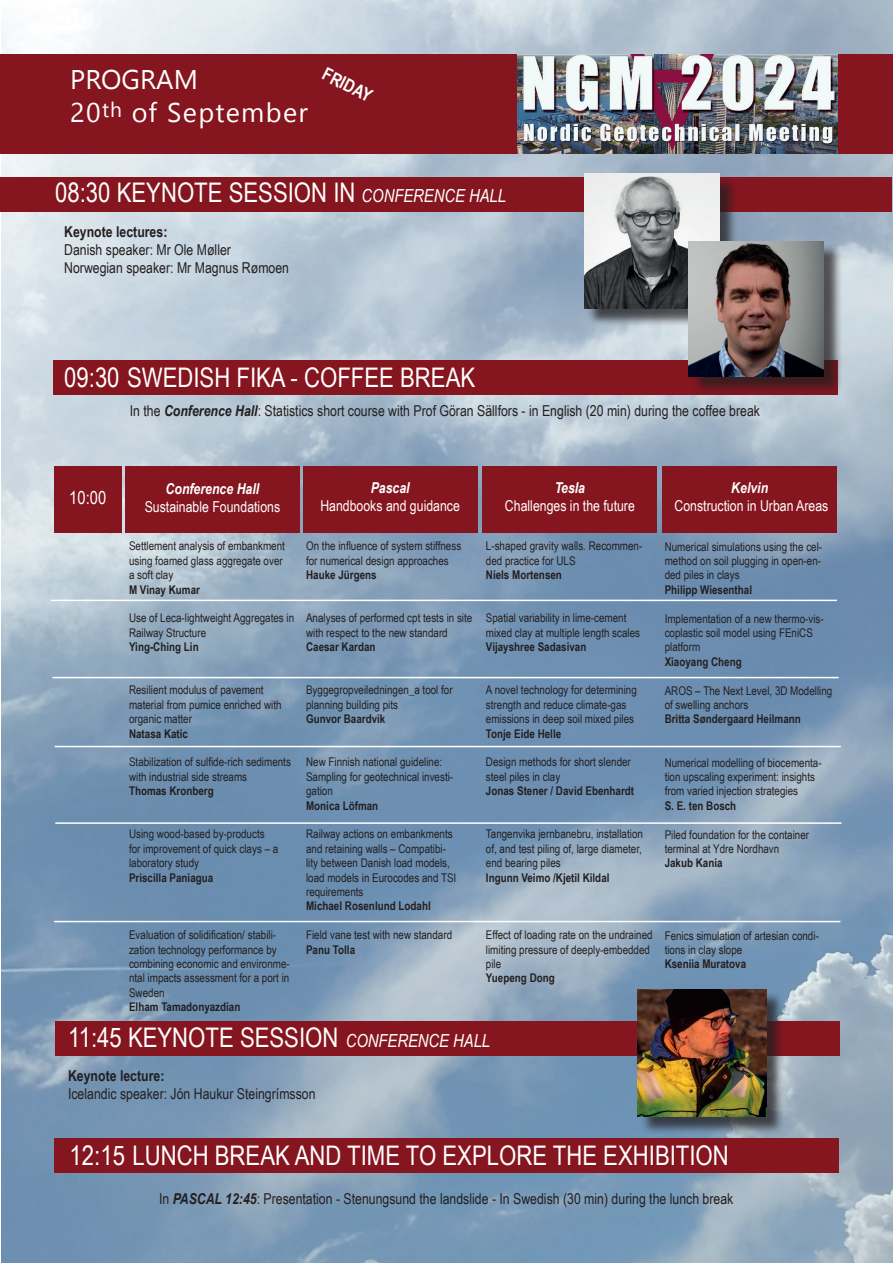
<style>
.page{position:relative;width:893px;height:1263px;background:#fff}
.page>*{position:absolute;margin:0;border:0;box-sizing:border-box;transform-origin:0 0}
.t1{font:27px "Arial Narrow";color:#fff}
.t2{font:700 18px "Arial Narrow";color:#fff}
.t3{font:18px "Arial Narrow";color:#fff}
.t4{font:15px/18px "Arial Narrow";color:#231f20}
.t5{font:15px "Arial Narrow";color:#fff}
.t6{font:700 15px "Arial Narrow";color:#231f20}
.t7{font:italic 700 15px "Arial Narrow";color:#fff}
.t8{font:12px/14.4px "Arial Narrow";color:#231f20}
.t9{font:700 12px "Arial Narrow";color:#231f20}
.s1{font-style:italic;font-size:18px}
.s2{font-weight:700;font-style:italic}
</style>
<div class="page">
<img style="left:0;top:0;width:893px;height:1263px">
<div style="left:55px;top:1022px;width:785px;height:34px;background:#85151f"></div>
<hr style="left:0;top:54px;width:1px;height:99px;background:#85151f">
<div style="left:2px;top:54px;width:891px;height:99px;background:#85151f"></div>
<div style="left:0;top:177px;width:892px;height:35px;background:#85151f"></div>
<div style="left:586px;top:176px;width:152px;height:152px;background:#231f20;opacity:.75"></div>
<img style="left:584px;top:174px;width:135px;height:135px">
<div style="left:53px;top:361px;width:785px;height:34px;background:#85151f"></div>
<div style="left:125px;top:467px;width:175px;height:66px;background:#85151f"></div>
<div style="left:303px;top:467px;width:174px;height:66px;background:#85151f"></div>
<div style="left:483px;top:467px;width:174px;height:66px;background:#85151f"></div>
<div style="left:663px;top:467px;width:174px;height:66px;background:#85151f"></div>
<div style="left:54px;top:467px;width:68px;height:66px;background:#85151f"></div>
<hr style="left:51px;top:600px;width:786px;height:1px;background:#fff">
<hr style="left:52px;top:677px;width:787px;height:1px;background:#fff">
<hr style="left:55px;top:746px;width:786px;height:1px;background:#fff">
<hr style="left:55px;top:822px;width:786px;height:2px;background:#fff">
<div style="left:54px;top:1138px;width:785px;height:34px;background:#85151f"></div>
<img style="left:518px;top:54px;width:320px;height:99px">
<div style="left:640px;top:991px;width:145px;height:144px;background:#231f20;opacity:.75"></div>
<img style="left:638px;top:989px;width:128px;height:128px">
<div style="left:691px;top:243px;width:151px;height:152px;background:#231f20;opacity:.75"></div>
<img style="left:689px;top:241px;width:135px;height:135px">
<hr style="left:54px;top:921px;width:786px;height:1px;background:#fff">
<h2 class="t2" style="left:330px;top:61px;width:55px;rotate:27deg">FRIDAY</h2>
<h1 class="t1" style="left:55px;top:173px;width:452px">08:30 KEYNOTE SESSION IN <span class="s1">CONFERENCE HALL</span></h1>
<p class="t6" style="left:64px;top:220px;width:105px">Keynote lectures:</p>
<p class="t4" style="left:64px;top:240px;width:226px">Danish speaker: Mr Ole Møller<br>Norwegian speaker: Mr Magnus Rømoen</p>
<h1 class="t1" style="left:64px;top:358px;width:412px">09:30 SWEDISH FIKA - COFFEE BREAK</h1>
<p class="t4" style="left:130px;top:402px;width:632px">In the <span class="s2">Conference Hall</span>: Statistics short course with Prof Göran Sällfors - in English (20 min) during the coffee break</p>
<h2 class="t3" style="left:69px;top:484px;width:38px">10:00</h2>
<p class="t7" style="left:166px;top:477px;width:95px">Conference Hall</p>
<p class="t5" style="left:145px;top:495px;width:137px">Sustainable Foundations</p>
<p class="t8" style="left:129px;top:538px;width:157px">Settlement analysis of embankment using foamed glass aggregate over a soft clay</p>
<p class="t9" style="left:129px;top:580px;width:72px">M Vinay Kumar</p>
<p class="t8" style="left:129px;top:610px;width:167px">Use of Leca-lightweight Aggregates in<br>Railway Structure</p>
<p class="t9" style="left:129px;top:638px;width:71px">Ying-Ching Lin</p>
<p class="t8" style="left:129px;top:682px;width:154px">Resilient modulus of pavement material from pumice enriched with organic matter</p>
<p class="t9" style="left:129px;top:724px;width:61px">Natasa Katic</p>
<p class="t8" style="left:129px;top:754px;width:163px">Stabilization of sulfide-rich sediments with industrial side streams</p>
<p class="t9" style="left:129px;top:782px;width:86px">Thomas Kronberg</p>
<p class="t8" style="left:129px;top:826px;width:151px">Using wood-based by-products for improvement of quick clays – a laboratory study</p>
<p class="t9" style="left:129px;top:868px;width:86px">Priscilla Paniagua</p>
<p class="t8" style="left:129px;top:927px;width:162px">Evaluation of solidification/ stabili&shy;zation technology performance by combining economic and environme&shy;ntal impacts assessment for a port in<br>Sweden</p>
<p class="t9" style="left:129px;top:998px;width:113px">Elham Tamadonyazdian</p>
<p class="t7" style="left:371px;top:476px;width:40px">Pascal</p>
<p class="t5" style="left:320px;top:494px;width:141px">Handbooks and guidance</p>
<p class="t8" style="left:306px;top:538px;width:157px">On the influence of system stiffness for numerical design approaches</p>
<p class="t9" style="left:306px;top:566px;width:72px">Hauke Jürgens</p>
<p class="t8" style="left:306px;top:610px;width:168px">Analyses of performed cpt tests in site with respect to the new standard</p>
<p class="t9" style="left:306px;top:638px;width:71px">Caesar Kardan</p>
<p class="t8" style="left:306px;top:682px;width:148px">Byggegropveiledningen_a tool for planning building pits</p>
<p class="t9" style="left:306px;top:710px;width:81px">Gunvor Baardvik</p>
<p class="t8" style="left:306px;top:754px;width:149px">New Finnish national guideline:<br>Sampling for geotechnical investi&shy;gation</p>
<p class="t9" style="left:306px;top:796px;width:74px">Monica Löfman</p>
<p class="t8" style="left:306px;top:826px;width:152px">Railway actions on embankments and retaining walls – Compatibi&shy;lity between Danish load models, load models in Eurocodes and TSI requirements</p>
<p class="t9" style="left:306px;top:897px;width:126px">Michael Rosenlund Lodahl</p>
<p class="t8" style="left:306px;top:927px;width:148px">Field vane test with new standard</p>
<p class="t9" style="left:306px;top:940px;width:51px">Panu Tolla</p>
<p class="t7" style="left:555px;top:476px;width:32px">Tesla</p>
<p class="t5" style="left:505px;top:494px;width:131px">Challenges in the future</p>
<p class="t8" style="left:486px;top:538px;width:158px">L-shaped gravity walls. Recommen&shy;ded practice for ULS</p>
<p class="t9" style="left:486px;top:566px;width:78px">Niels Mortensen</p>
<p class="t8" style="left:486px;top:610px;width:156px">Spatial variability in lime-cement mixed clay at multiple length scales</p>
<p class="t9" style="left:486px;top:638px;width:102px">Vijayshree Sadasivan</p>
<p class="t8" style="left:486px;top:682px;width:152px">A novel technology for determining strength and reduce climate-gas emissions in deep soil mixed piles</p>
<p class="t9" style="left:486px;top:724px;width:77px">Tonje Eide Helle</p>
<p class="t8" style="left:486px;top:754px;width:146px">Design methods for short slender steel piles in clay</p>
<p class="t9" style="left:486px;top:782px;width:150px">Jonas Stener / David Ebenhardt</p>
<p class="t8" style="left:486px;top:826px;width:158px;text-align:justify">Tangenvika jernbanebru, installation of, and test piling of, large diameter, end bearing piles</p>
<p class="t9" style="left:486px;top:868px;width:125px">Ingunn Veimo /Kjetil Kildal</p>
<p class="t7" style="left:731px;top:476px;width:38px">Kelvin</p>
<p class="t5" style="left:675px;top:494px;width:155px">Construction in Urban Areas</p>
<p class="t8" style="left:665px;top:539px;width:159px;text-align:justify">Numerical simulations using the cel&shy;method on soil plugging in open-en&shy;ded piles in clays</p>
<p class="t9" style="left:665px;top:580px;width:89px">Philipp Wiesenthal</p>
<p class="t8" style="left:665px;top:611px;width:161px">Implementation of a new thermo-vis&shy;coplastic soil model using FEniCS platform</p>
<p class="t9" style="left:665px;top:652px;width:79px">Xiaoyang Cheng</p>
<p class="t8" style="left:665px;top:683px;width:169px">AROS – The Next Level, 3D Modelling of swelling anchors</p>
<p class="t9" style="left:665px;top:710px;width:138px">Britta Søndergaard Heilmann</p>
<p class="t8" style="left:665px;top:755px;width:158px">Numerical modelling of biocementa&shy;tion upscaling experiment: insights from varied injection strategies</p>
<p class="t9" style="left:665px;top:796px;width:73px">S. E. ten Bosch</p>
<p class="t8" style="left:665px;top:827px;width:146px">Piled foundation for the container terminal at Ydre Nordhavn</p>
<p class="t9" style="left:665px;top:854px;width:59px">Jakub Kania</p>
<p class="t8" style="left:486px;top:927px;width:168px">Effect of loading rate on the undrained limiting pressure of deeply-embedded pile</p>
<p class="t9" style="left:486px;top:969px;width:70px">Yuepeng Dong</p>
<p class="t8" style="left:665px;top:928px;width:156px">Fenics simulation of artesian condi&shy;tions in clay slope</p>
<p class="t9" style="left:665px;top:955px;width:83px">Kseniia Muratova</p>
<h1 class="t1" style="left:68px;top:1018px;width:424px">11:45 KEYNOTE SESSION <span class="s1">CONFERENCE HALL</span></h1>
<p class="t6" style="left:68px;top:1064px;width:98px">Keynote lecture:</p>
<p class="t4" style="left:68px;top:1084px;width:249px">Icelandic speaker: Jón Haukur Steingrímsson</p>
<h1 class="t1" style="left:70px;top:1136px;width:661px">12:15 LUNCH BREAK AND TIME TO EXPLORE THE EXHIBITION</h1>
<p class="t4" style="left:159px;top:1189px;width:576px">In <span class="s2">PASCAL 12:45</span>: Presentation - Stenungsund the landslide - In Swedish (30 min) during the lunch break</p>
</div>
